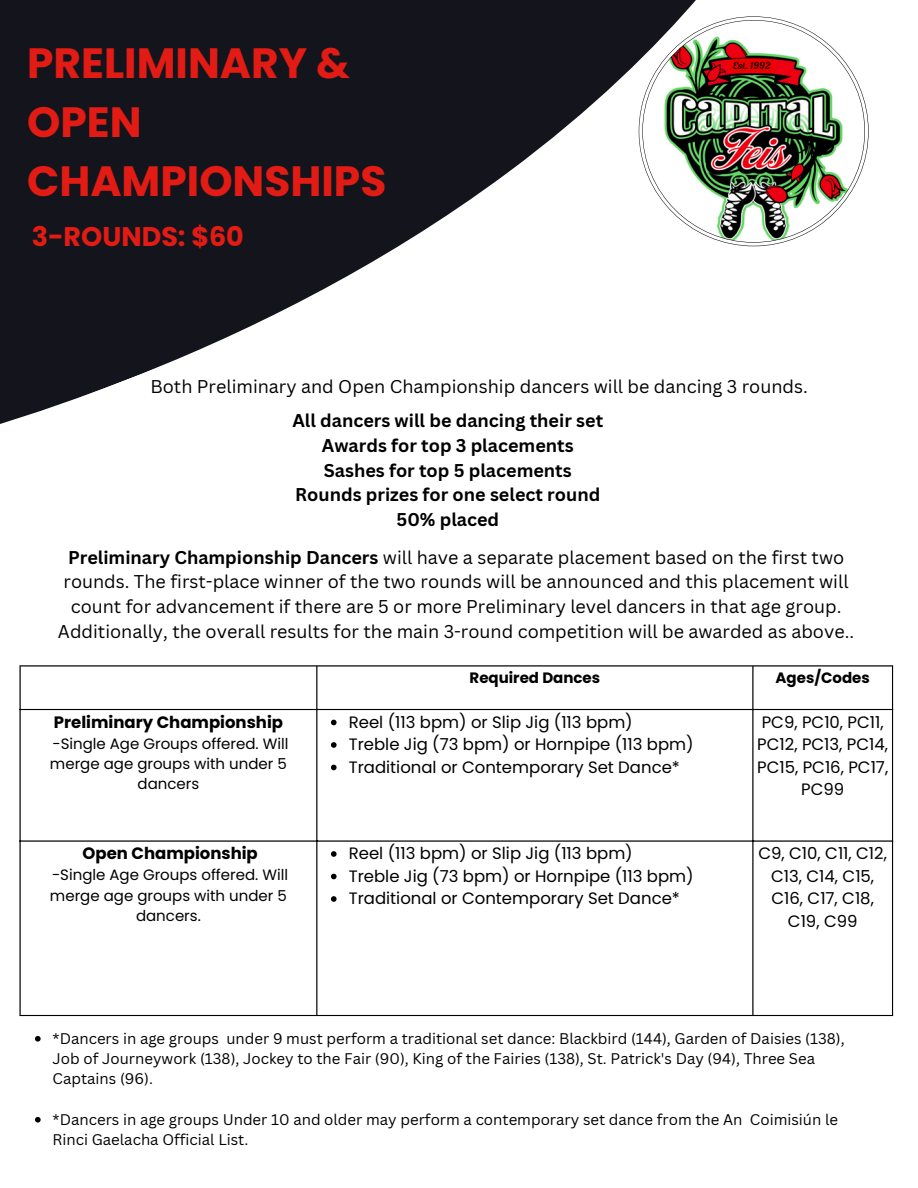
<style>
.page{position:relative;width:918px;height:1188px;background:#fff}
.page>*{position:absolute;margin:0;border:0;box-sizing:border-box;transform-origin:0 0}
.t1{font:700 42.3px/59.1px "Poppins";color:#e21c14}
.t2{font:700 27px "Poppins";color:#e21c14}
.t3{font:18px/24.8px "Canva Sans";color:#000;text-align:center}
.t4{font:700 18px/24.8px "Canva Sans";color:#000;text-align:center}
.t5{font:16.5px/22.5px "Poppins";color:#000}
.t6{font:700 16.5px "Poppins";color:#000}
.t7{font:15px/20.2px "Canva Sans";color:#000}
.t8{font:15px/20.2px "Poppins";color:#000;text-align:center}
.t9{font:700 15px "Poppins";color:#000}
.s1{font-weight:700}
</style>
<div class="page">
<svg style="left:0;top:0;width:761px;height:424px;fill:#14151c"></svg>
<svg style="left:639px;top:16px;width:230px;height:230px"></svg>
<svg style="left:331px;top:720px;width:6px;height:5px"></svg>
<svg style="left:331px;top:742px;width:6px;height:6px"></svg>
<svg style="left:331px;top:765px;width:6px;height:5px"></svg>
<svg style="left:331px;top:851px;width:6px;height:6px"></svg>
<svg style="left:331px;top:874px;width:6px;height:5px"></svg>
<svg style="left:331px;top:896px;width:6px;height:6px"></svg>
<hr style="left:19px;top:667px;width:2px;height:348px;background:#000">
<hr style="left:316px;top:667px;width:1px;height:348px;background:#000">
<hr style="left:752px;top:667px;width:2px;height:348px;background:#000">
<hr style="left:892px;top:667px;width:1px;height:348px;background:#000">
<hr style="left:19px;top:665px;width:874px;height:2px;background:#000">
<hr style="left:19px;top:709px;width:874px;height:1px;background:#000">
<hr style="left:19px;top:840px;width:874px;height:2px;background:#000">
<hr style="left:19px;top:1015px;width:874px;height:1px;background:#000">
<svg style="left:35px;top:1036px;width:6px;height:6px"></svg>
<svg style="left:35px;top:1117px;width:6px;height:6px"></svg>
<h1 class="t1" style="left:27px;top:34px;width:361px">PRELIMINARY &amp;<br>OPEN<br>CHAMPIONSHIPS</h1>
<h2 class="t2" style="left:32px;top:217px;width:214px">3-ROUNDS: $60</h2>
<p class="t3" style="left:150px;top:373px;width:659px">Both Preliminary and Open Championship dancers will be dancing 3 rounds.</p>
<p class="t4" style="left:292px;top:408px;width:312px">All dancers will be dancing their set<br>Awards for top 3 placements<br>Sashes for top 5 placements<br>Rounds prizes for one select round<br>50% placed</p>
<p class="t3" style="left:58px;top:544px;width:798px"><span class="s1">Preliminary Championship Dancers</span> will have a separate placement based on the first two rounds. The first-place winner of the two rounds will be announced and this placement will count for advancement if there are 5 or more Preliminary level dancers in that age group.<br>Additionally, the overall results for the main 3-round competition will be awarded as above..</p>
<p class="t6" style="left:54px;top:710px;width:231px">Preliminary Championship</p>
<p class="t8" style="left:50px;top:734px;width:240px">-Single Age Groups offered. Will merge age groups with under 5 dancers</p>
<p class="t6" style="left:83px;top:842px;width:177px">Open Championship</p>
<p class="t8" style="left:50px;top:865px;width:240px">-Single Age Groups offered. Will merge age groups with under 5 dancers.</p>
<p class="t9" style="left:470px;top:667px;width:132px">Required Dances</p>
<p class="t9" style="left:776px;top:667px;width:96px">Ages/Codes</p>
<p class="t5" style="left:349px;top:711px;width:346px">Reel (113 bpm) or Slip Jig (113 bpm)<br>Treble Jig (73 bpm) or Hornpipe (113 bpm)<br>Traditional or Contemporary Set Dance*</p>
<p class="t5" style="left:757px;top:711px;width:133px;text-align:center">PC9, PC10, PC11,<br>PC12, PC13, PC14,<br>PC15, PC16, PC17,<br>PC99</p>
<p class="t5" style="left:349px;top:842px;width:346px">Reel (113 bpm) or Slip Jig (113 bpm)<br>Treble Jig (73 bpm) or Hornpipe (113 bpm)<br>Traditional or Contemporary Set Dance*</p>
<p class="t5" style="left:758px;top:842px;width:130px;text-align:center">C9, C10, C11, C12,<br>C13, C14, C15,<br>C16, C17, C18,<br>C19, C99</p>
<p class="t7" style="left:53px;top:1028px;width:794px">*Dancers in age groups under 9 must perform a traditional set dance: Blackbird (144), Garden of Daisies (138),<br>Job of Journeywork (138), Jockey to the Fair (90), King of the Fairies (138), St. Patrick's Day (94), Three Sea<br>Captains (96).</p>
<p class="t7" style="left:53px;top:1109px;width:787px">*Dancers in age groups Under 10 and older may perform a contemporary set dance from the An Coimisiún le<br>Rinci Gaelacha Official List.</p>
</div>
